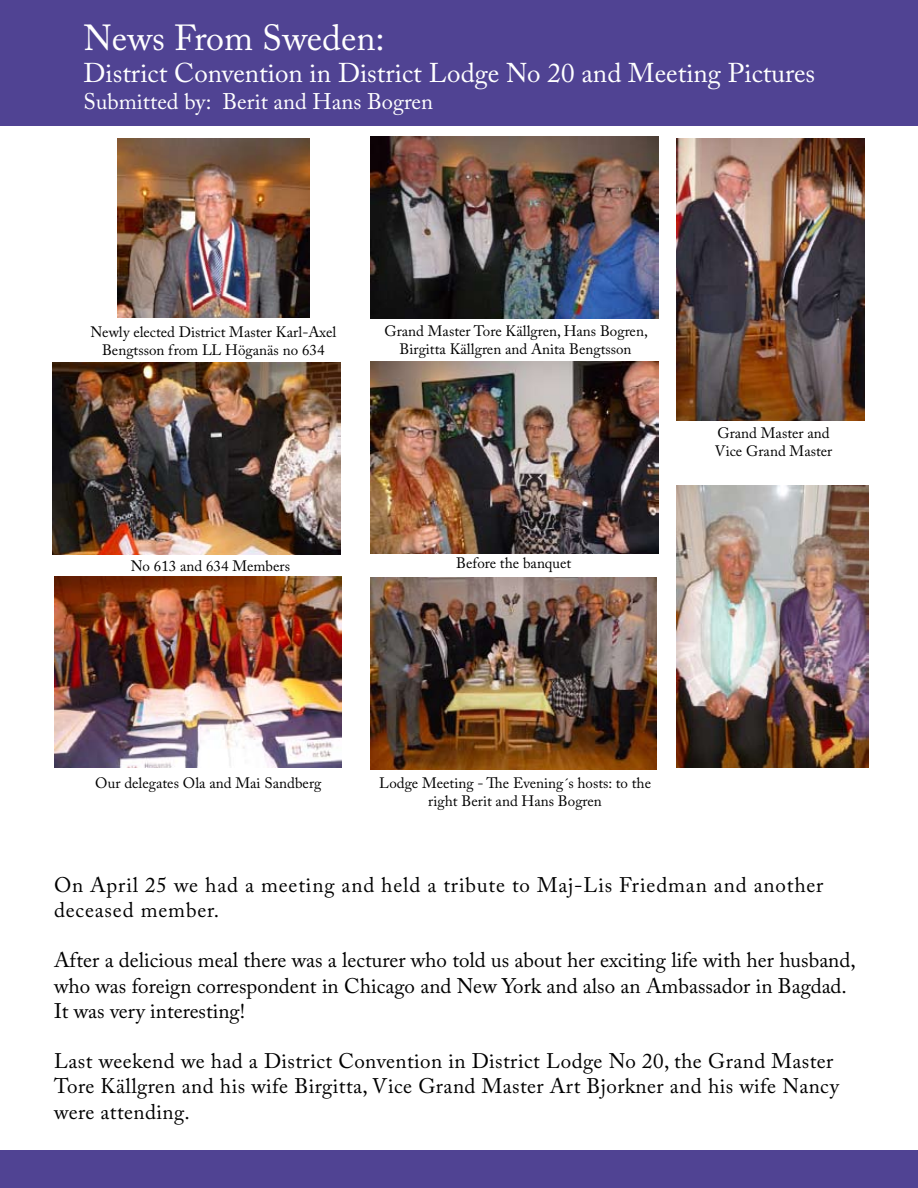
<style>
.page{position:relative;width:918px;height:1188px;background:#fff}
.page>*{position:absolute;margin:0;border:0;box-sizing:border-box;transform-origin:0 0}
.t1{font:36px "Adobe Caslon Pro";color:#fff}
.t2{font:27px "Adobe Caslon Pro";color:#fff}
.t3{font:22.5px "Adobe Caslon Pro";color:#fff}
.t4{font:21px/25.2px "Adobe Caslon Pro";color:#000}
.t5{font:21px/25.2px "Adobe Caslon Pro";letter-spacing:.02em;color:#000}
.t6{font:21px/25.2px "Adobe Caslon Pro";letter-spacing:.04em;color:#000}
.t7{font:15px/18px "Adobe Caslon Pro";color:#000;text-align:center}
</style>
<div class="page">
<div style="left:0;top:0;width:918px;height:126px;background:#504393"></div>
<img style="left:676px;top:485px;width:192px;height:283px">
<img style="left:370px;top:578px;width:287px;height:191px">
<img style="left:370px;top:136px;width:288px;height:183px">
<img style="left:117px;top:138px;width:192px;height:179px">
<img style="left:52px;top:363px;width:288px;height:192px">
<img style="left:55px;top:576px;width:287px;height:192px">
<img style="left:676px;top:138px;width:188px;height:283px">
<img style="left:370px;top:361px;width:288px;height:192px">
<div style="left:0;top:1151px;width:918px;height:37px;background:#504393"></div>
<h1 class="t1" style="left:84px;top:17px;width:303px">News From Sweden:</h1>
<h2 class="t2" style="left:84px;top:57px;width:733px">District Convention in District Lodge No 20 and Meeting Pictures</h2>
<h3 class="t3" style="left:84px;top:89px;width:351px">Submitted by: Berit and Hans Bogren</h3>
<p class="t7" style="left:90px;top:322px;width:247px">Newly elected District Master Karl-Axel<br>Bengtsson from LL Höganäs no 634</p>
<p class="t7" style="left:384px;top:322px;width:265px">Grand Master Tore Källgren, Hans Bogren,<br>Birgitta Källgren and Anita Bengtsson</p>
<p class="t7" style="left:131px;top:557px;width:161px">No 613 and 634 Members</p>
<p class="t7" style="left:456px;top:554px;width:117px">Before the banquet</p>
<p class="t7" style="left:715px;top:424px;width:119px;text-align:left">Grand Master and<br>Vice Grand Master</p>
<p class="t7" style="left:95px;top:774px;width:228px">Our delegates Ola and Mai Sandberg</p>
<p class="t7" style="left:379px;top:774px;width:273px">Lodge Meeting - The Evening´s hosts: to the right Berit and Hans Bogren</p>
<h3 class="t6" style="left:54px;top:872px;width:771px">On April 25 we had a meeting and held a tribute to Maj-Lis Friedman and another deceased member.</h3>
<h3 class="t4" style="left:54px;top:948px;width:803px">After a delicious meal there was a lecturer who told us about her exciting life with her husband, who was foreign correspondent in Chicago and New York and also an Ambassador in Bagdad.<br>It was very interesting!</h3>
<h3 class="t5" style="left:54px;top:1048px;width:786px">Last weekend we had a District Convention in District Lodge No 20, the Grand Master<br>Tore Källgren and his wife Birgitta, Vice Grand Master Art Bjorkner and his wife Nancy were attending.</h3>
</div>
